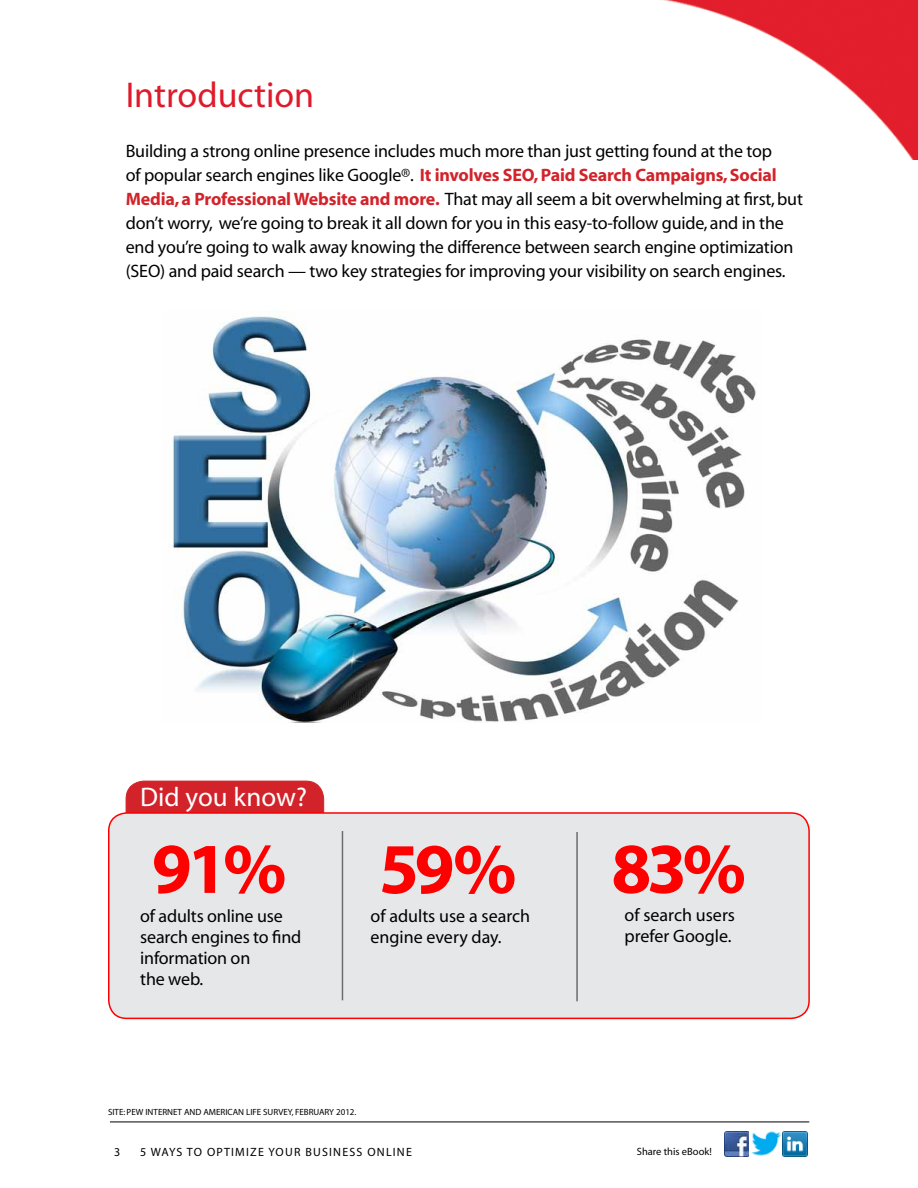
<style>
.page{position:relative;width:918px;height:1188px;background:#fff}
.page>*{position:absolute;margin:0;border:0;box-sizing:border-box;transform-origin:0 0}
.t1{font:700 72px "Myriad";color:#f00}
.t2{font:36px "Myriad";color:#df1a2b}
.t3{font:27px "Myriad";color:#fff}
.t4{font:18px/24px "Myriad";letter-spacing:-.01em;color:#000}
.t5{font:12px "Myriad";letter-spacing:.1em;color:#000}
.t6{font:10.5px "Myriad";color:#000}
.t7{font:9px "Myriad";color:#000}
.s1{font-weight:700;color:#d2232a}
</style>
<div class="page">
<div style="left:126px;top:781px;width:198px;height:62px;background:#d2232a;border-radius:18px"></div>
<div style="left:126px;top:781px;width:198px;height:63px;border:1px solid #d2232a;border-radius:18px"></div>
<div style="left:109px;top:813px;width:700px;height:205px;background:#e6e7e8;border-radius:18px"></div>
<div style="left:108px;top:812px;width:702px;height:207px;border:2px solid #f00;border-radius:18px"></div>
<img style="left:662px;top:0;width:256px;height:159px">
<hr style="left:110px;top:1122px;width:699px;height:1px;background:#000">
<img style="left:172px;top:310px;width:584px;height:413px">
<hr style="left:342px;top:831px;width:1px;height:169px;background:#6b6c6f">
<hr style="left:576px;top:832px;width:2px;height:169px;background:#6b6c6f">
<img style="left:724px;top:1131px;width:23px;height:25px">
<img style="left:784px;top:1131px;width:23px;height:25px">
<img style="left:747px;top:1131px;width:37px;height:26px">
<h2 class="t2" style="left:126px;top:77px;width:190px">Introduction</h2>
<p class="t4" style="left:126px;top:140px;width:679px">Building a strong online presence includes much more than just getting found at the top<br>of popular search engines like Google®. <span class="s1">It involves SEO, Paid Search Campaigns, Social Media, a Professional Website and more.</span> That may all seem a bit overwhelming at first, but don’t worry, we’re going to break it all down for you in this easy-to-follow guide, and in the end you’re going to walk away knowing the difference between search engine optimization (SEO) and paid search — two key strategies for improving your visibility on search engines.</p>
<h3 class="t3" style="left:140px;top:784px;width:168px">Did you know?</h3>
<h1 class="t1" style="left:152px;top:832px;width:136px">91%</h1>
<h1 class="t1" style="left:379px;top:832px;width:139px">59%</h1>
<h1 class="t1" style="left:611px;top:832px;width:136px">83%</h1>
<p class="t4" style="left:140px;top:927px;width:163px;line-height:21px">search engines to find information on<br>the web.</p>
<p class="t4" style="left:370px;top:907px;width:161px;line-height:21px">of adults use a search engine every day.</p>
<p class="t4" style="left:625px;top:905px;width:112px;line-height:21px">of search users prefer Google.</p>
<p class="t4" style="left:140px;top:905px;width:144px">of adults online use</p>
<p class="t7" style="left:108px;top:1108px;width:107px">Site: PEW internet and America</p>
<p class="t7" style="left:238px;top:1108px;width:13px">n Life</p>
<p class="t7" style="left:263px;top:1108px;width:16px">Survey</p>
<p class="t7" style="left:292px;top:1108px;width:34px">, February</p>
<p class="t7" style="left:336px;top:1108px;width:22px">2012.</p>
<p class="t5" style="left:114px;top:1146px;width:8px">3</p>
<p class="t5" style="left:140px;top:1146px;width:30px">5 Ways</p>
<p class="t5" style="left:187px;top:1146px;width:37px">to Optimi</p>
<p class="t5" style="left:250px;top:1146px;width:100px">ze Your Busi ness</p>
<p class="t5" style="left:367px;top:1146px;width:45px">Online</p>
<p class="t6" style="left:637px;top:1147px;width:76px">Share this eBook!</p>
</div>
